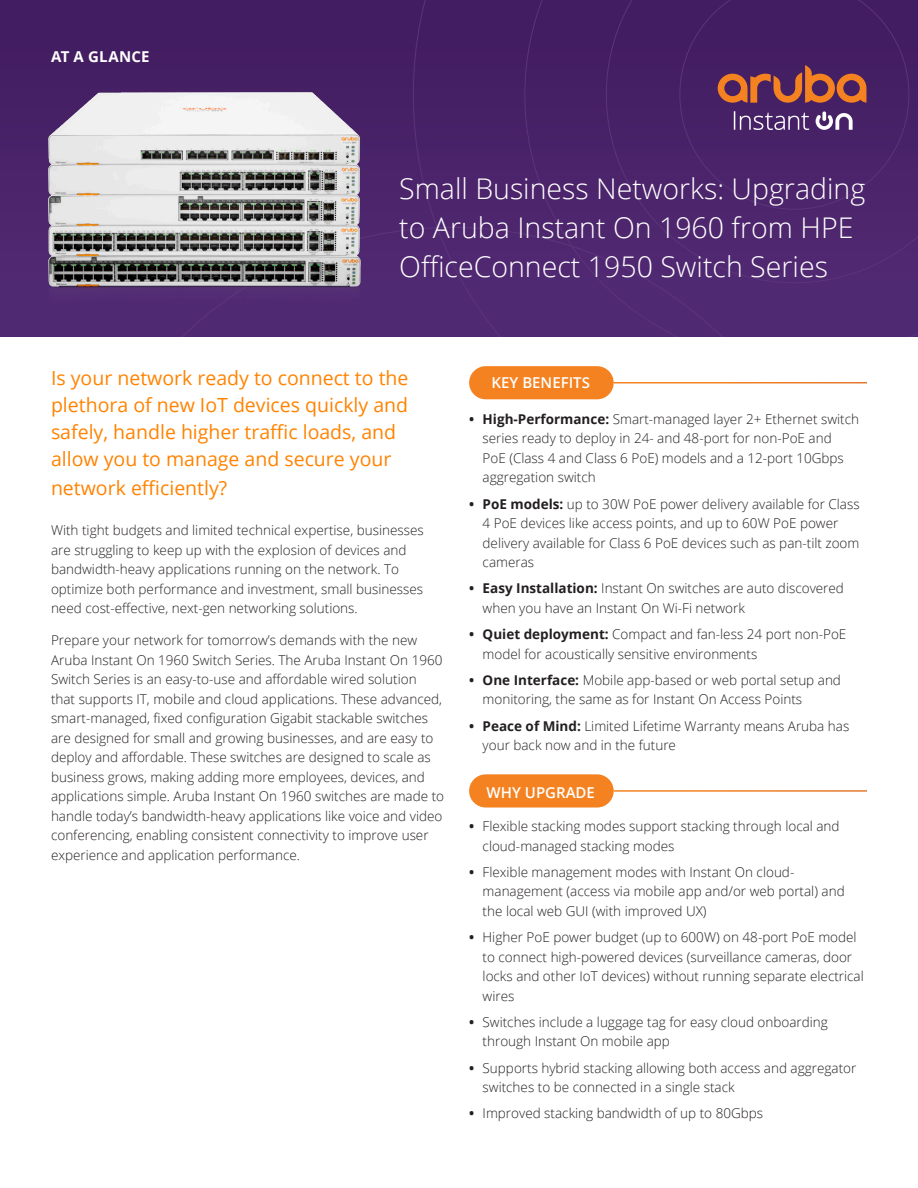
<style>
.page{position:relative;width:918px;height:1188px;background:#fff}
.page>*{position:absolute;margin:0;border:0;box-sizing:border-box;transform-origin:0 0}
.t1{font:300 28.5px/39px "Open Sans";color:#fff}
.t2{font:19.5px/27.3px "Open Sans";color:#ff8300}
.t3{font:600 15px "Open Sans";color:#fff}
.t4{font:700 15px "Open Sans";letter-spacing:.015em;color:#fff}
.t5{font:300 13.5px/19.5px "Open Sans";color:#231f20}
.s1{font-weight:700}
</style>
<div class="page">
<div style="left:0;top:0;width:918px;height:341px;background:linear-gradient(to bottom,#421c5f,#522b76)"></div>
<div style="left:64px;top:227px;width:349px;height:110px;background:#502973"></div>
<svg style="left:413px;top:0;width:505px;height:337px;background:#4a236a"></svg>
<div style="left:0;top:337px;width:918px;height:199px;background:#fff"></div>
<svg style="left:816px;top:113px;width:37px;height:17px"></svg>
<svg style="left:734px;top:111px;width:75px;height:19px"></svg>
<svg style="left:718px;top:65px;width:148px;height:38px;background:#8b4648"></svg>
<img style="left:28px;top:68px;width:355px;height:248px">
<div style="left:469px;top:366px;width:145px;height:33px;background:#f58220;border-radius:17px"></div>
<div style="left:469px;top:774px;width:145px;height:34px;background:#f58220;border-radius:17px"></div>
<p class="t4" style="left:51px;top:46px;width:100px">AT A GLANCE</p>
<h1 class="t1" style="left:399px;top:168px;width:468px">Small Business Networks: Upgrading to Aruba Instant On 1960 from HPE<br>OfficeConnect 1950 Switch Series</h1>
<h2 class="t2" style="left:51px;top:364px;width:359px">Is your network ready to connect to the plethora of new IoT devices quickly and safely, handle higher traffic loads, and allow you to manage and secure your network efficiently?</h2>
<p class="t5" style="left:51px;top:520px;width:374px">With tight budgets and limited technical expertise, businesses are struggling to keep up with the explosion of devices and bandwidth-heavy applications running on the network. To optimize both performance and investment, small businesses need cost-effective, next-gen networking solutions.</p>
<p class="t5" style="left:51px;top:630px;width:395px">Prepare your network for tomorrow’s demands with the new Aruba Instant On 1960 Switch Series. The Aruba Instant On 1960<br>Switch Series is an easy-to-use and affordable wired solution that supports IT, mobile and cloud applications. These advanced, smart-managed, fixed configuration Gigabit stackable switches are designed for small and growing businesses, and are easy to deploy and affordable. These switches are designed to scale as business grows, making adding more employees, devices, and applications simple. Aruba Instant On 1960 switches are made to handle today’s bandwidth-heavy applications like voice and video conferencing, enabling consistent connectivity to improve user experience and application performance.</p>
<p class="t3" style="left:492px;top:373px;width:100px">KEY BENEFITS</p>
<p class="t5" style="left:483px;top:409px;width:378px;text-indent:-14px"><span class="s1">• High-Performance:</span> Smart-managed layer 2+ Ethernet switch series ready to deploy in 24- and 48-port for non-PoE and<br>PoE (Class 4 and Class 6 PoE) models and a 12-port 10Gbps aggregation switch</p>
<p class="t5" style="left:483px;top:494px;width:379px;text-indent:-14px"><span class="s1">• PoE models:</span> up to 30W PoE power delivery available for Class 4 PoE devices like access points, and up to 60W PoE power delivery available for Class 6 PoE devices such as pan-tilt zoom cameras</p>
<p class="t5" style="left:483px;top:578px;width:363px;text-indent:-14px"><span class="s1">• Easy Installation:</span> Instant On switches are auto discovered when you have an Instant On Wi-Fi network</p>
<p class="t5" style="left:483px;top:624px;width:365px;text-indent:-14px"><span class="s1">• Quiet deployment:</span> Compact and fan-less 24 port non-PoE model for acoustically sensitive environments</p>
<p class="t5" style="left:483px;top:670px;width:360px;text-indent:-14px"><span class="s1">• One Interface:</span> Mobile app-based or web portal setup and monitoring, the same as for Instant On Access Points</p>
<p class="t5" style="left:483px;top:716px;width:368px;text-indent:-14px"><span class="s1">• Peace of Mind:</span> Limited Lifetime Warranty means Aruba has your back now and in the future</p>
<p class="t3" style="left:487px;top:782px;width:110px">WHY UPGRADE</p>
<p class="t5" style="left:483px;top:816px;width:359px;text-indent:-14px"><span class="s1">•</span> Flexible stacking modes support stacking through local and cloud-managed stacking modes</p>
<p class="t5" style="left:483px;top:862px;width:364px;text-indent:-14px"><span class="s1">•</span> Flexible management modes with Instant On cloud&shy;management (access via mobile app and/or web portal) and the local web GUI (with improved UX)</p>
<p class="t5" style="left:483px;top:927px;width:383px;text-indent:-14px"><span class="s1">•</span> Higher PoE power budget (up to 600W) on 48-port PoE model to connect high-powered devices (surveillance cameras, door locks and other IoT devices) without running separate electrical wires</p>
<p class="t5" style="left:483px;top:1012px;width:347px;text-indent:-14px"><span class="s1">•</span> Switches include a luggage tag for easy cloud onboarding through Instant On mobile app</p>
<p class="t5" style="left:483px;top:1058px;width:375px;text-indent:-14px"><span class="s1">•</span> Supports hybrid stacking allowing both access and aggregator switches to be connected in a single stack</p>
<p class="t5" style="left:469px;top:1103px;width:296px"><span class="s1">•</span> Improved stacking bandwidth of up to 80Gbps</p>
</div>
